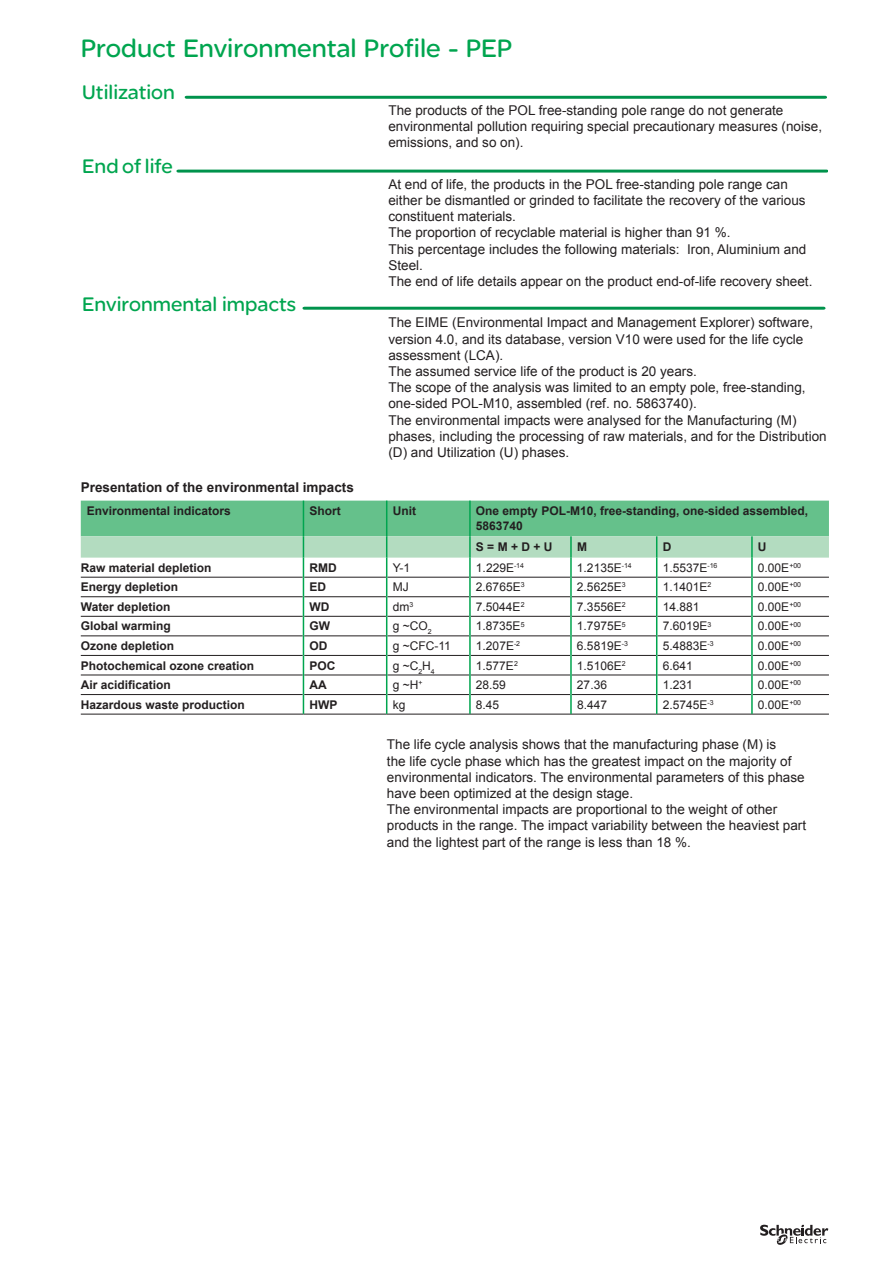
<style>
.page{position:relative;width:893px;height:1263px;background:#fff}
.page>*{position:absolute;margin:0;border:0;box-sizing:border-box;transform-origin:0 0}
.t1{font:27px "SE Optimist";color:#00a54f}
.t2{font:21px "SE Optimist";color:#00a54f}
.t3{font:13.5px/16.2px "Arial";color:#231f20}
.t4{font:700 13.5px "Arial";color:#231f20}
.t5{font:12px "Arial";color:#231f20}
.t6{font:700 12px/15px "Arial";color:#231f20}
</style>
<div class="page">
<svg style="left:760px;top:1225px;width:68px;height:20px"></svg>
<svg style="left:185px;top:96px;width:642px;height:3px;background:#149b5a"></svg>
<svg style="left:176px;top:170px;width:651px;height:3px;background:#24a265"></svg>
<svg style="left:302px;top:307px;width:523px;height:3px;background:#1a9e5e"></svg>
<hr style="left:81px;top:714px;width:222px;height:1px;background:#231f20">
<hr style="left:303px;top:714px;width:84px;height:1px;background:#231f20">
<hr style="left:387px;top:714px;width:83px;height:1px;background:#231f20">
<hr style="left:470px;top:714px;width:101px;height:1px;background:#231f20">
<hr style="left:571px;top:714px;width:86px;height:1px;background:#231f20">
<hr style="left:657px;top:714px;width:95px;height:1px;background:#231f20">
<hr style="left:752px;top:714px;width:77px;height:1px;background:#231f20">
<svg style="left:81px;top:501px;width:748px;height:213px"></svg>
<hr style="left:751px;top:694px;width:2px;height:20px;background:#00a54f">
<h1 class="t1" style="left:81px;top:33px;width:433px">Product Environmental Profile - PEP</h1>
<h2 class="t2" style="left:82px;top:80px;width:94px">Utilization</h2>
<p class="t3" style="left:388px;top:102px;width:435px">The products of the POL free-standing pole range do not generate environmental pollution requiring special precautionary measures (noise, emissions, and so on).</p>
<h2 class="t2" style="left:82px;top:154px;width:92px">End of life</h2>
<p class="t3" style="left:388px;top:176px;width:425px">At end of life, the products in the POL free-standing pole range can either be dismantled or grinded to facilitate the recovery of the various constituent materials.<br>The proportion of recyclable material is higher than 91 %.<br>This percentage includes the following materials: Iron, Aluminium and Steel.<br>The end of life details appear on the product end-of-life recovery sheet.</p>
<h2 class="t2" style="left:82px;top:292px;width:215px">Environmental impacts</h2>
<p class="t3" style="left:388px;top:315px;width:440px">The EIME (Environmental Impact and Management Explorer) software, version 4.0, and its database, version V10 were used for the life cycle assessment (LCA).<br>The assumed service life of the product is 20 years.<br>The scope of the analysis was limited to an empty pole, free-standing, one-sided POL-M10, assembled (ref. no. 5863740).<br>The environmental impacts were analysed for the Manufacturing (M) phases, including the processing of raw materials, and for the Distribution (D) and Utilization (U) phases.</p>
<p class="t4" style="left:81px;top:478px;width:275px">Presentation of the environmental impacts</p>
<p class="t6" style="left:87px;top:504px;width:146px">Environmental indicators</p>
<p class="t6" style="left:309px;top:504px;width:33px">Short</p>
<p class="t6" style="left:393px;top:504px;width:25px">Unit</p>
<p class="t6" style="left:476px;top:504px;width:334px">One empty POL-M10, free-standing, one-sided assembled,<br>5863740</p>
<p class="t6" style="left:476px;top:540px;width:78px">S = M + D + U</p>
<p class="t6" style="left:577px;top:540px;width:11px">M</p>
<p class="t6" style="left:663px;top:540px;width:10px">D</p>
<p class="t6" style="left:758px;top:540px;width:10px">U</p>
<p class="t6" style="left:81px;top:560px;width:132px">Raw material depletion</p>
<p class="t6" style="left:309px;top:560px;width:29px">RMD</p>
<p class="t5" style="left:393px;top:560px;width:19px">Y-1</p>
<p class="t5" style="left:476px;top:560px;width:50px">1.229E<sup>-14</sup></p>
<p class="t5" style="left:577px;top:560px;width:56px">1.2135E<sup>-14</sup></p>
<p class="t5" style="left:663px;top:560px;width:56px">1.5537E<sup>-16</sup></p>
<p class="t5" style="left:758px;top:560px;width:45px">0.00E<sup>+00</sup></p>
<p class="t6" style="left:81px;top:580px;width:99px">Energy depletion</p>
<p class="t6" style="left:309px;top:580px;width:18px">ED</p>
<p class="t5" style="left:393px;top:579px;width:17px">MJ</p>
<p class="t5" style="left:476px;top:579px;width:50px">2.6765E<sup>3</sup></p>
<p class="t5" style="left:577px;top:579px;width:50px">2.5625E<sup>3</sup></p>
<p class="t5" style="left:663px;top:579px;width:50px">1.1401E<sup>2</sup></p>
<p class="t5" style="left:758px;top:579px;width:45px">0.00E<sup>+00</sup></p>
<p class="t6" style="left:81px;top:600px;width:91px">Water depletion</p>
<p class="t6" style="left:309px;top:600px;width:21px">WD</p>
<p class="t5" style="left:393px;top:599px;width:22px">dm<sup>3</sup></p>
<p class="t5" style="left:476px;top:599px;width:50px">7.5044E<sup>2</sup></p>
<p class="t5" style="left:577px;top:599px;width:50px">7.3556E<sup>2</sup></p>
<p class="t5" style="left:663px;top:599px;width:38px">14.881</p>
<p class="t5" style="left:758px;top:599px;width:45px">0.00E<sup>+00</sup></p>
<p class="t6" style="left:81px;top:619px;width:92px">Global warming</p>
<p class="t6" style="left:309px;top:619px;width:22px">GW</p>
<p class="t5" style="left:393px;top:618px;width:40px">g ~CO<sub>2</sub></p>
<p class="t5" style="left:476px;top:618px;width:50px">1.8735E<sup>5</sup></p>
<p class="t5" style="left:577px;top:618px;width:50px">1.7975E<sup>5</sup></p>
<p class="t5" style="left:663px;top:618px;width:50px">7.6019E<sup>3</sup></p>
<p class="t5" style="left:758px;top:618px;width:45px">0.00E<sup>+00</sup></p>
<p class="t6" style="left:81px;top:639px;width:95px">Ozone depletion</p>
<p class="t6" style="left:309px;top:639px;width:19px">OD</p>
<p class="t5" style="left:393px;top:638px;width:60px">g ~CFC-11</p>
<p class="t5" style="left:476px;top:638px;width:46px">1.207E<sup>-2</sup></p>
<p class="t5" style="left:577px;top:638px;width:52px">6.5819E<sup>-3</sup></p>
<p class="t5" style="left:663px;top:638px;width:52px">5.4883E<sup>-3</sup></p>
<p class="t5" style="left:758px;top:638px;width:45px">0.00E<sup>+00</sup></p>
<p class="t6" style="left:81px;top:658px;width:175px">Photochemical ozone creation</p>
<p class="t6" style="left:309px;top:658px;width:28px">POC</p>
<p class="t5" style="left:393px;top:657px;width:44px">g ~C<sub>2</sub>H<sub>4</sub></p>
<p class="t5" style="left:476px;top:657px;width:43px">1.577E<sup>2</sup></p>
<p class="t5" style="left:577px;top:657px;width:50px">1.5106E<sup>2</sup></p>
<p class="t5" style="left:663px;top:657px;width:32px">6.641</p>
<p class="t5" style="left:758px;top:657px;width:45px">0.00E<sup>+00</sup></p>
<p class="t6" style="left:81px;top:678px;width:92px">Air acidification</p>
<p class="t6" style="left:309px;top:678px;width:19px">AA</p>
<p class="t5" style="left:393px;top:677px;width:31px">g ~H<sup>+</sup></p>
<p class="t5" style="left:476px;top:677px;width:32px">28.59</p>
<p class="t5" style="left:577px;top:677px;width:32px">27.36</p>
<p class="t5" style="left:663px;top:677px;width:32px">1.231</p>
<p class="t5" style="left:758px;top:677px;width:45px">0.00E<sup>+00</sup></p>
<p class="t6" style="left:81px;top:697px;width:166px">Hazardous waste production</p>
<p class="t6" style="left:309px;top:697px;width:29px">HWP</p>
<p class="t5" style="left:393px;top:697px;width:14px">kg</p>
<p class="t5" style="left:476px;top:697px;width:25px">8.45</p>
<p class="t5" style="left:577px;top:697px;width:32px">8.447</p>
<p class="t5" style="left:663px;top:697px;width:52px">2.5745E<sup>-3</sup></p>
<p class="t5" style="left:758px;top:697px;width:45px">0.00E<sup>+00</sup></p>
<p class="t3" style="left:387px;top:737px;width:421px">The life cycle analysis shows that the manufacturing phase (M) is<br>the life cycle phase which has the greatest impact on the majority of environmental indicators. The environmental parameters of this phase have been optimized at the design stage.<br>The environmental impacts are proportional to the weight of other products in the range. The impact variability between the heaviest part and the lightest part of the range is less than 18 %.</p>
</div>
